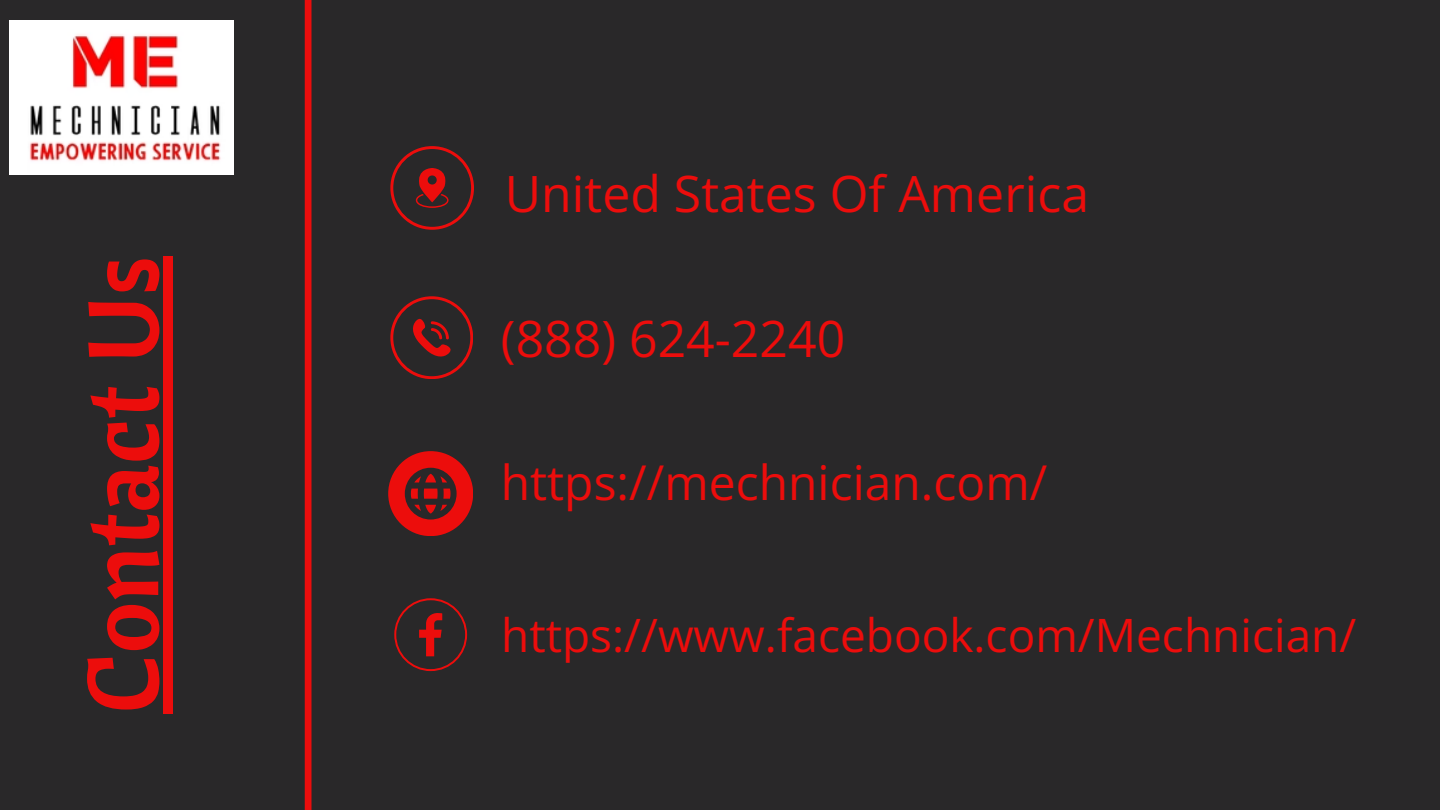
<style>
.page{position:relative;width:1440px;height:810px;background:#292829}
.page>*{position:absolute;margin:0;border:0;box-sizing:border-box;transform-origin:0 0}
.t1{font:100px "Cantora One";color:#ec0d0c}
.t2{font:50px "Open Sans";color:#ec0d0c}
.t3{font:48px "Open Sans";color:#ec0d0c}
.t4{font:46px "Open Sans";color:#ec0d0c}
</style>
<div class="page">
<div style="left:164px;top:256px;width:9px;height:458px;background:#ec0d0c"></div>
<img style="left:10px;top:20px;width:223px;height:154px">
<div style="left:305px;top:0;width:7px;height:810px;background:#ec0d0c"></div>
<svg style="left:390px;top:146px;width:84px;height:84px"></svg>
<svg style="left:390px;top:296px;width:83px;height:83px"></svg>
<svg style="left:388px;top:451px;width:85px;height:85px"></svg>
<svg style="left:394px;top:598px;width:73px;height:73px"></svg>
<p class="t1" style="left:58px;top:714px;width:459px;rotate:-90deg">Contact Us</p>
<p class="t2" style="left:505px;top:158px;width:586px">United States Of America</p>
<p class="t2" style="left:501px;top:303px;width:346px">(888) 624-2240</p>
<p class="t3" style="left:501px;top:449px;width:548px">https://mechnician.com/</p>
<p class="t4" style="left:501px;top:603px;width:857px">https://www.facebook.com/Mechnician/</p>
</div>
